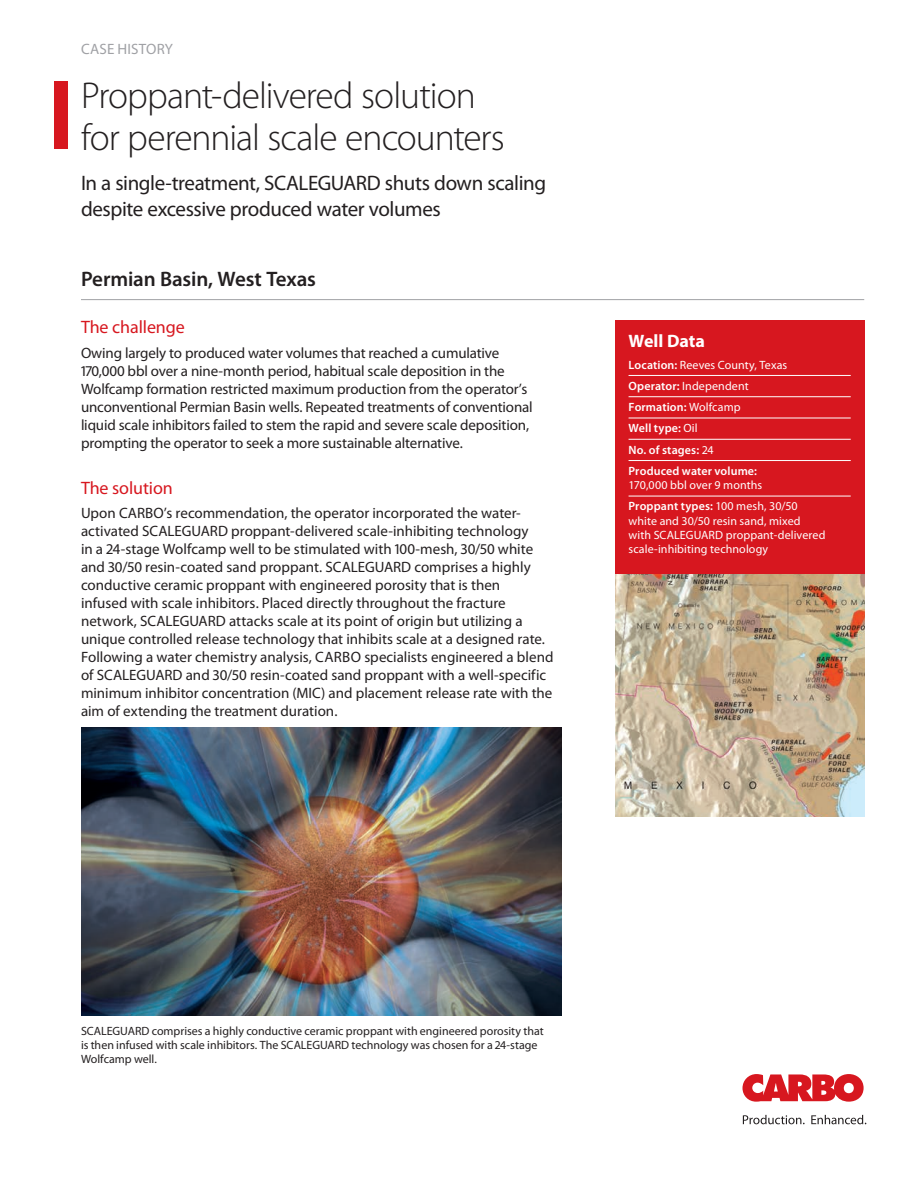
<style>
.page{position:relative;width:918px;height:1188px;background:#fff}
.page>*{position:absolute;margin:0;border:0;box-sizing:border-box;transform-origin:0 0}
.t1{font:300 37.5px/42px "Myriad Pro";letter-spacing:-.03em;color:#231f20}
.t2{font:21px/25.5px "Myriad Pro";letter-spacing:-.02em;color:#231f20}
.t3{font:600 21px "Myriad Pro";letter-spacing:-.01em;color:#231f20}
.t4{font:18px "Myriad Pro";letter-spacing:-.005em;color:#d7171f}
.t5{font:700 18px "Myriad Pro";letter-spacing:-.005em;color:#fff}
.t6{font:15px/18px "Myriad Pro";letter-spacing:-.005em;color:#231f20}
.t7{font:15px "Myriad Pro";letter-spacing:.015em;color:#a0a1a5}
.t8{font:12px/14.4px "Myriad Pro";color:#231f20}
.t9{font:12px/14.2px "Myriad Pro";letter-spacing:.01em;color:#fff}
.t10{font:600 12px/21.3px "Myriad Pro";letter-spacing:.01em;color:#fff}
.s1{font-weight:400}
.s2{font-weight:600}
</style>
<div class="page">
<img style="left:615px;top:573px;width:249px;height:243px">
<svg style="left:742px;top:1074px;width:122px;height:28px"></svg>
<svg style="left:743px;top:1115px;width:62px;height:9px"></svg>
<svg style="left:811px;top:1115px;width:55px;height:9px"></svg>
<div style="left:54px;top:81px;width:14px;height:67px;background:#d7171f"></div>
<div style="left:615px;top:320px;width:249px;height:253px;background:#d7171f"></div>
<hr style="left:629px;top:375px;width:222px;height:1px;background:#fff">
<hr style="left:629px;top:396px;width:222px;height:1px;background:#fff">
<hr style="left:629px;top:418px;width:222px;height:1px;background:#fff">
<hr style="left:629px;top:439px;width:222px;height:1px;background:#fff">
<hr style="left:629px;top:460px;width:222px;height:1px;background:#fff">
<hr style="left:629px;top:496px;width:222px;height:1px;background:#fff">
<img style="left:81px;top:728px;width:480px;height:287px">
<hr style="left:81px;top:299px;width:783px;height:1px;background:#a0a1a5">
<p class="t7" style="left:81px;top:40px;width:93px">CASE HISTORY</p>
<h1 class="t1" style="left:81px;top:74px;width:425px">Proppant-delivered solution for perennial scale encounters</h1>
<h2 class="t2" style="left:81px;top:170px;width:467px">In a single-treatment, SCALEGUARD shuts down scaling despite excessive produced water volumes</h2>
<h2 class="t3" style="left:81px;top:265px;width:237px">Permian Basin, West Texas</h2>
<p class="t4" style="left:81px;top:316px;width:105px">The challenge</p>
<p class="t6" style="left:81px;top:343px;width:453px">Owing largely to produced water volumes that reached a cumulative 170,000 bbl over a nine-month period, habitual scale deposition in the Wolfcamp formation restricted maximum production from the operator’s unconventional Permian Basin wells. Repeated treatments of conventional liquid scale inhibitors failed to stem the rapid and severe scale deposition, prompting the operator to seek a more sustainable alternative.</p>
<p class="t4" style="left:81px;top:477px;width:93px">The solution</p>
<p class="t6" style="left:81px;top:504px;width:474px">Upon CARBO’s recommendation, the operator incorporated the water&shy;activated SCALEGUARD proppant-delivered scale-inhibiting technology<br>in a 24-stage Wolfcamp well to be stimulated with 100-mesh, 30/50 white and 30/50 resin-coated sand proppant. SCALEGUARD comprises a highly conductive ceramic proppant with engineered porosity that is then<br>infused with scale inhibitors. Placed directly throughout the fracture network, SCALEGUARD attacks scale at its point of origin but utilizing a unique controlled release technology that inhibits scale at a designed rate.<br>Following a water chemistry analysis, CARBO specialists engineered a blend of SCALEGUARD and 30/50 resin-coated sand proppant with a well-specific minimum inhibitor concentration (MIC) and placement release rate with the aim of extending the treatment duration.</p>
<p class="t5" style="left:629px;top:329px;width:78px">Well Data</p>
<p class="t10" style="left:629px;top:354px;width:160px">Location: <span class="s1">Reeves County, Texas<br></span>Operator: <span class="s1">Independent<br></span>Formation: <span class="s1">Wolfcamp<br></span>Well type: <span class="s1">Oil<br></span>No. of stages: <span class="s1">24<br></span>Produced water volume:</p>
<p class="t9" style="left:629px;top:474px;width:171px;line-height:21.3px">170,000 bbl over 9 months<br><span class="s2">Proppant types:</span> 100 mesh, 30/50</p>
<p class="t9" style="left:629px;top:513px;width:198px">white and 30/50 resin sand, mixed with SCALEGUARD proppant-delivered scale‑inhibiting technology</p>
<p class="t8" style="left:81px;top:1023px;width:464px">SCALEGUARD comprises a highly conductive ceramic proppant with engineered porosity that is then infused with scale inhibitors. The SCALEGUARD technology was chosen for a 24-stage<br>Wolfcamp well.</p>
</div>
